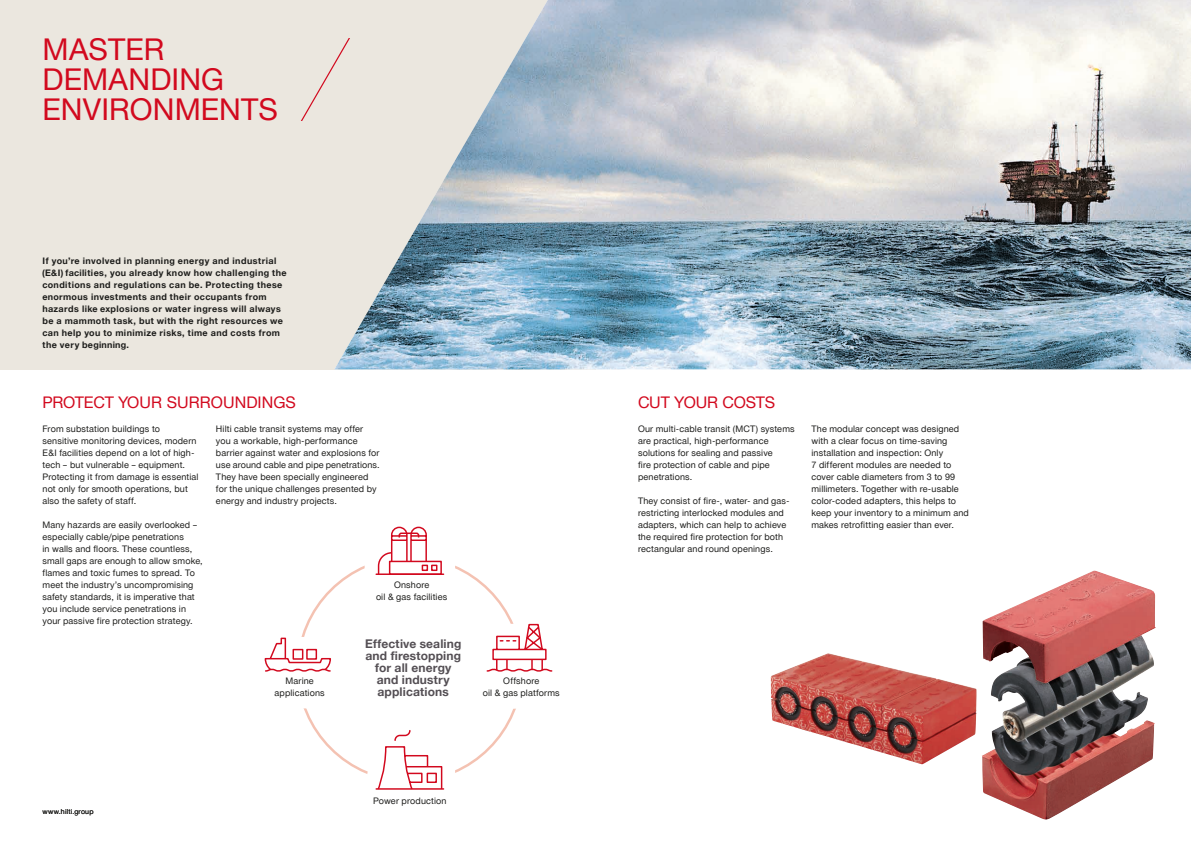
<style>
.page{position:relative;width:1191px;height:842px;background:#fff}
.page>*{position:absolute;margin:0;border:0;box-sizing:border-box;transform-origin:0 0}
.t1{font:30px/30px "Hilti";letter-spacing:.005em;color:#d2091e}
.t2{font:16px "Hilti";letter-spacing:-.005em;color:#d2091e}
.t3{font:700 12px/12px "Hilti";letter-spacing:.01em;color:#544f54;text-align:center}
.t4{font:9px/12px "Hilti";letter-spacing:.015em;color:#1d1d1b}
.t5{font:700 9px/12px "Hilti";letter-spacing:.045em;color:#1d1d1b}
.t6{font:7px "Hilti";letter-spacing:.025em;color:#1d1d1b}
</style>
<div class="page">
<svg style="left:264px;top:634px;width:67px;height:77px"></svg>
<svg style="left:361px;top:526px;width:97px;height:49px"></svg>
<svg style="left:486px;top:621px;width:67px;height:91px"></svg>
<svg style="left:355px;top:730px;width:103px;height:60px"></svg>
<div style="left:0;top:0;width:595px;height:369px;background:#ebe7df"></div>
<img style="left:335px;top:0;width:856px;height:369px">
<svg style="left:301px;top:38px;width:50px;height:82px"></svg>
<img style="left:982px;top:571px;width:173px;height:249px">
<img style="left:770px;top:653px;width:207px;height:111px">
<h1 class="t1" style="left:43px;top:34px;width:237px">MASTER<br>DEMANDING<br>ENVIRONMENTS</h1>
<p class="t5" style="left:43px;top:255px;width:246px">If you’re involved in planning energy and industrial (E&amp;I) facilities, you already know how challenging the conditions and regulations can be. Protecting these enormous investments and their occupants from hazards like explosions or water ingress will always be a mammoth task, but with the right resources we can help you to minimize risks, time and costs from the very beginning.</p>
<h2 class="t2" style="left:43px;top:393px;width:255px">PROTECT YOUR SURROUNDINGS</h2>
<h2 class="t2" style="left:638px;top:393px;width:139px">CUT YOUR COSTS</h2>
<p class="t4" style="left:43px;top:423px;width:157px">From substation buildings to<br>sensitive monitoring devices, modern E &amp; I facilities depend on a lot of high&shy;tech – but vulnerable – equipment.<br>Protecting it from damage is essential not only for smooth operations, but also the safety of staff.</p>
<p class="t4" style="left:43px;top:519px;width:162px">Many hazards are easily overlooked – especially cable/pipe penetrations<br>in walls and floors. These countless, small gaps are enough to allow smoke, flames and toxic fumes to spread. To meet the industry’s uncompromising safety standards, it is imperative that you include service penetrations in your passive fire protection strategy.</p>
<p class="t4" style="left:216px;top:423px;width:165px">Hilti cable transit systems may offer you a workable, high-performance barrier against water and explosions for use around cable and pipe penetrations.<br>They have been specially engineered for the unique challenges presented by energy and industry projects.</p>
<p class="t4" style="left:638px;top:423px;width:158px">Our multi-cable transit (MCT) systems are practical, high-performance solutions for sealing and passive<br>fire protection of cable and pipe penetrations.</p>
<p class="t4" style="left:638px;top:495px;width:153px">They consist of fire-, water- and gas&shy;restricting interlocked modules and adapters, which can help to achieve the required fire protection for both rectangular and round openings.</p>
<p class="t4" style="left:376px;top:579px;width:73px;text-align:center">Onshore<br>oil &amp; gas facilities</p>
<p class="t4" style="left:274px;top:675px;width:52px;text-align:center">Marine applications</p>
<h3 class="t3" style="left:365px;top:638px;width:98px">Effective sealing and firestopping for all energy and industry applications</h3>
<p class="t4" style="left:483px;top:675px;width:78px;text-align:center">Offshore<br>oil &amp; gas platforms</p>
<p class="t4" style="left:811px;top:423px;width:159px">The modular concept was designed with a clear focus on time-saving installation and inspection: Only<br>7 different modules are needed to cover cable diameters from 3 to 99 millimeters. Together with re-usable color-coded adapters, this helps to keep your inventory to a minimum and makes retrofitting easier than ever.</p>
<p class="t6" style="left:43px;top:807px;width:52px">www.hilti.group</p>
<p class="t4" style="left:373px;top:795px;width:75px">Power production</p>
</div>
